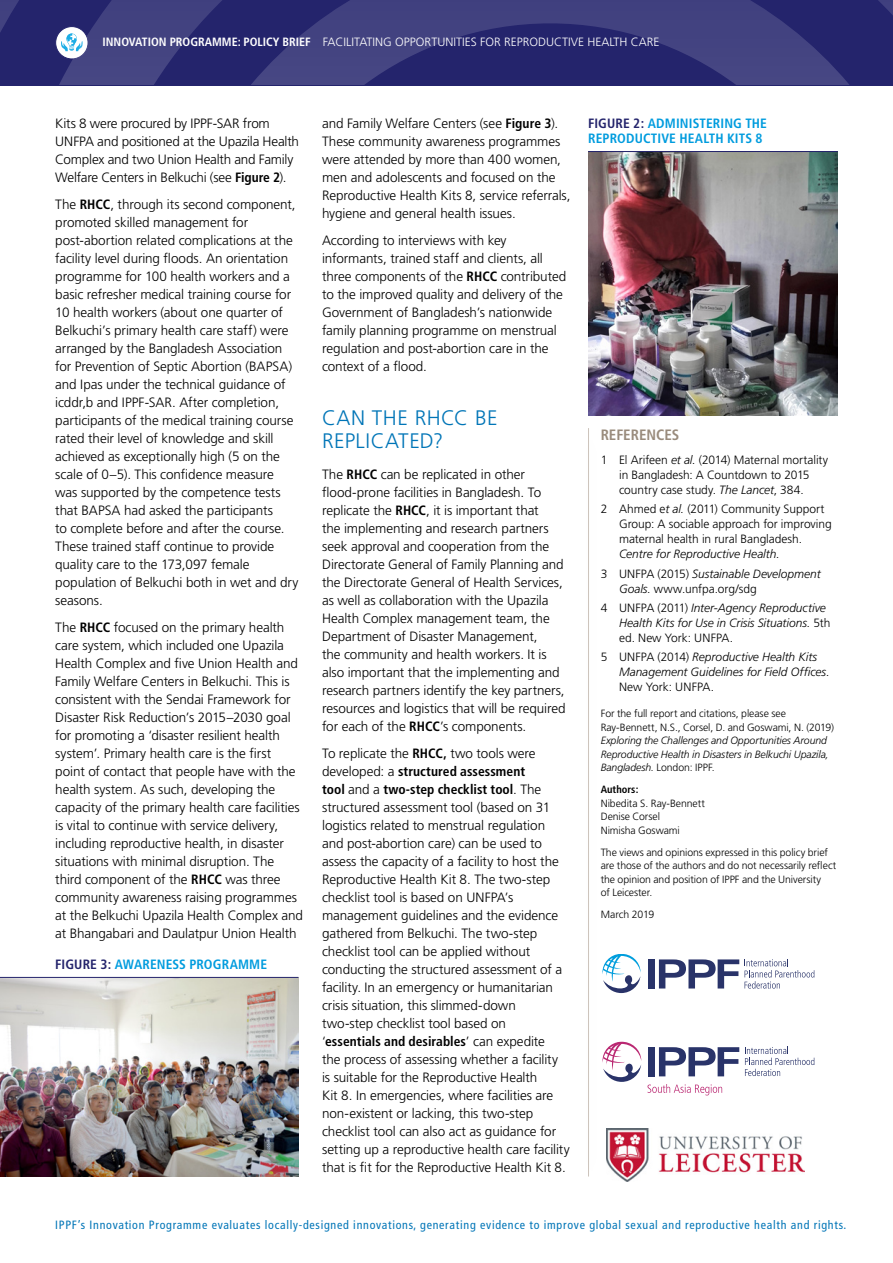
<style>
.page{position:relative;width:893px;height:1263px;background:#fff}
.page>*{position:absolute;margin:0;border:0;box-sizing:border-box;transform-origin:0 0}
.h2_smd{font:300 21px/22.5px "Frutiger";letter-spacing:.02em;color:#0075b7}
.t1{font:700 condensed 15px "Frutiger";color:#998b7c}
.body_text{font:300 13.5px/18px "Frutiger";letter-spacing:-.005em;color:#000}
.figures_and_tables_t{font:700 condensed 13.5px/15px "Frutiger";letter-spacing:.01em;color:#009cde}
.body_text-2{font:300 12px/15px "Frutiger";letter-spacing:-.005em;color:#000}
.body_text-3{font:italic 300 12px/15px "Frutiger";letter-spacing:-.005em;color:#000}
.t2{font:condensed 12px "Frutiger";letter-spacing:.06em;color:#0075b7}
.head1{font:300 12px "Frutiger";color:#fff}
.body_text-4{font:300 10.5px/13.5px "Frutiger";letter-spacing:-.005em;color:#000}
.body_text-5{font:italic 300 10.5px/13.5px "Frutiger";letter-spacing:-.01em;color:#000}
.s1{font-weight:700;font-stretch:condensed}
.s2{color:#24246c}
.s3{font-style:italic}
.s4{font-style:normal}
</style>
<div class="page">
<img style="left:0;top:978px;width:298px;height:198px">
<img style="left:588px;top:152px;width:250px;height:263px">
<hr style="left:588px;top:428px;width:1px;height:748px;background:#ccc3bb">
<img style="left:606px;top:1128px;width:199px;height:53px">
<div style="left:648px;top:959px;width:6px;height:29px;background:#293369"></div>
<svg style="left:659px;top:959px;width:80px;height:29px"></svg>
<svg style="left:602px;top:954px;width:39px;height:39px"></svg>
<svg style="left:745px;top:959px;width:69px;height:29px"></svg>
<svg style="left:647px;top:1084px;width:75px;height:11px"></svg>
<div style="left:648px;top:1047px;width:6px;height:29px;background:#293369"></div>
<svg style="left:659px;top:1047px;width:80px;height:29px"></svg>
<svg style="left:602px;top:1042px;width:39px;height:40px"></svg>
<svg style="left:745px;top:1046px;width:69px;height:30px"></svg>
<svg style="left:0;top:0;width:893px;height:85px;background:#343477"></svg>
<hr style="left:588px;top:151px;width:250px;height:1px;background:#24246c">
<hr style="left:0;top:977px;width:298px;height:1px;background:#24246c">
<p class="head1" style="left:102px;top:35px;width:559px"><span class="s1">INNOVATION PROGRAMME: POLICY BRIEF</span> FACILITATING OPPORTUNITIES FOR REPRODUCTIVE HEALTH CARE</p>
<p class="body_text" style="left:55px;top:114px;width:245px">Kits 8 were procured by IPPF‑SAR from UNFPA and positioned at the Upazila Health Complex and two Union Health and Family Welfare Centers in Belkuchi (see <span class="s1">Figure 2</span>).</p>
<p class="body_text" style="left:55px;top:195px;width:245px">The <span class="s1">RHCC</span>, through its second component, promoted skilled management for post‑abortion related complications at the facility level during floods. An orientation programme for 100 health workers and a basic refresher medical training course for 10 health workers (about one quarter of Belkuchi’s primary health care staff) were arranged by the Bangladesh Association for Prevention of Septic Abortion (BAPSA) and Ipas under the technical guidance of icddr,b and IPPF‑SAR. After completion, participants of the medical training course rated their level of knowledge and skill achieved as exceptionally high (5 on the scale of 0–5). This confidence measure was supported by the competence tests that BAPSA had asked the participants<br>to complete before and after the course.<br>These trained staff continue to provide quality care to the 173,097 female population of Belkuchi both in wet and dry seasons.</p>
<p class="body_text" style="left:55px;top:618px;width:249px">The <span class="s1">RHCC</span> focused on the primary health care system, which included one Upazila Health Complex and five Union Health and Family Welfare Centers in Belkuchi. This is consistent with the Sendai Framework for Disaster Risk Reduction’s 2015–2030 goal for promoting a ‘disaster resilient health system’. Primary health care is the first point of contact that people have with the health system. As such, developing the capacity of the primary health care facilities is vital to continue with service delivery, including reproductive health, in disaster situations with minimal disruption. The third component of the <span class="s1">RHCC</span> was three community awareness raising programmes at the Belkuchi Upazila Health Complex and at Bhangabari and Daulatpur Union Health</p>
<p class="figures_and_tables_t" style="left:55px;top:956px;width:213px"><span class="s2">FIGURE 3:</span> AWARENESS PROGRAMME</p>
<p class="body_text" style="left:322px;top:114px;width:250px">and Family Welfare Centers (see <span class="s1">Figure 3</span>).<br>These community awareness programmes were attended by more than 400 women, men and adolescents and focused on the Reproductive Health Kits 8, service referrals, hygiene and general health issues.</p>
<p class="body_text" style="left:322px;top:231px;width:246px">According to interviews with key informants, trained staff and clients, all three components of the <span class="s1">RHCC</span> contributed to the improved quality and delivery of the Government of Bangladesh’s nationwide family planning programme on menstrual regulation and post‑abortion care in the context of a flood.</p>
<p class="h2_smd" style="left:322px;top:407px;width:177px">CAN THE RHCC BE<br>REPLICATED?</p>
<p class="body_text" style="left:322px;top:465px;width:245px">The <span class="s1">RHCC</span> can be replicated in other flood‑prone facilities in Bangladesh. To replicate the <span class="s1">RHCC</span>, it is important that<br>the implementing and research partners seek approval and cooperation from the Directorate General of Family Planning and the Directorate General of Health Services, as well as collaboration with the Upazila Health Complex management team, the Department of Disaster Management,<br>the community and health workers. It is also important that the implementing and research partners identify the key partners, resources and logistics that will be required for each of the <span class="s1">RHCC</span>’s components.</p>
<p class="body_text" style="left:322px;top:744px;width:249px">To replicate the <span class="s1">RHCC,</span> two tools were developed: a <span class="s1">structured assessment<br>tool</span> and a <span class="s1">two‑step checklist tool</span>. The structured assessment tool (based on 31 logistics related to menstrual regulation and post‑abortion care) can be used to assess the capacity of a facility to host the Reproductive Health Kit 8. The two‑step checklist tool is based on UNFPA’s management guidelines and the evidence gathered from Belkuchi. The two‑step checklist tool can be applied without conducting the structured assessment of a facility. In an emergency or humanitarian crisis situation, this slimmed‑down two‑step checklist tool based on<br>‘<span class="s1">essentials and desirables</span>’ can expedite<br>the process of assessing whether a facility<br>is suitable for the Reproductive Health<br>Kit 8. In emergencies, where facilities are non‑existent or lacking, this two‑step checklist tool can also act as guidance for setting up a reproductive health care facility that is fit for the Reproductive Health Kit 8.</p>
<p class="figures_and_tables_t" style="left:588px;top:115px;width:180px"><span class="s2">FIGURE 2:</span> ADMINISTERING THE<br>REPRODUCTIVE HEALTH KITS 8</p>
<p class="t1" style="left:601px;top:426px;width:80px">REFERENCES</p>
<p class="body_text-2" style="left:601px;top:452px;width:229px;text-align:center">1 El Arifeen <span class="s3">et al.</span> (2014) Maternal mortality in Bangladesh: A Countdown to 2015 country case study. <span class="s3">The Lancet</span>, 384.</p>
<p class="body_text-2" style="left:619px;top:502px;width:214px;text-indent:-18px">2 Ahmed e<span class="s3">t al.</span> (2011) Community Support Group: A sociable approach for improving maternal health in rural Bangladesh.<br><span class="s3">Centre for Reproductive Health.</span></p>
<p class="body_text-2" style="left:619px;top:566px;width:203px;text-indent:-18px">3 UNFPA (2015) <span class="s3">Sustainable Development<br>Goals</span>. www.unfpa.org/sdg</p>
<p class="body_text-3" style="left:619px;top:600px;width:213px;text-indent:-18px"><span class="s4">4 UNFPA (2011)</span> Inter‑Agency Reproductive<br>Health Kits for Use in Crisis Situations. <span class="s4">5th ed. New York: UNFPA.</span></p>
<p class="body_text-3" style="left:619px;top:649px;width:212px;text-indent:-18px"><span class="s4">5 UNFPA (2014)</span> Reproductive Health Kits<br>Management Guidelines for Field Offices.<br><span class="s4">New York: UNFPA.</span></p>
<p class="body_text-5" style="left:601px;top:707px;width:235px"><span class="s4">For the full report and citations, please see Ray‑Bennett, N.S., Corsel, D. and Goswami, N. (2019)<br></span>Exploring the Challenges and Opportunities Around Reproductive Health in Disasters in Belkuchi Upazila, Bangladesh. <span class="s4">London: IPPF.</span></p>
<p class="body_text-4" style="left:601px;top:783px;width:106px"><span class="s1">Authors:<br></span>Nibedita S. Ray-Bennett<br>Denise Corsel<br>Nimisha Goswami</p>
<p class="body_text-4" style="left:601px;top:845px;width:237px">The views and opinions expressed in this policy brief are those of the authors and do not necessarily reflect the opinion and position of IPPF and the University<br>of Leicester.</p>
<p class="body_text-4" style="left:601px;top:908px;width:55px">March 2019</p>
<p class="t2" style="left:55px;top:1218px;width:792px">IPPF’s Innovation Programme evaluates locally-designed innovations, generating evidence to improve global sexual and reproductive health and rights.</p>
</div>
